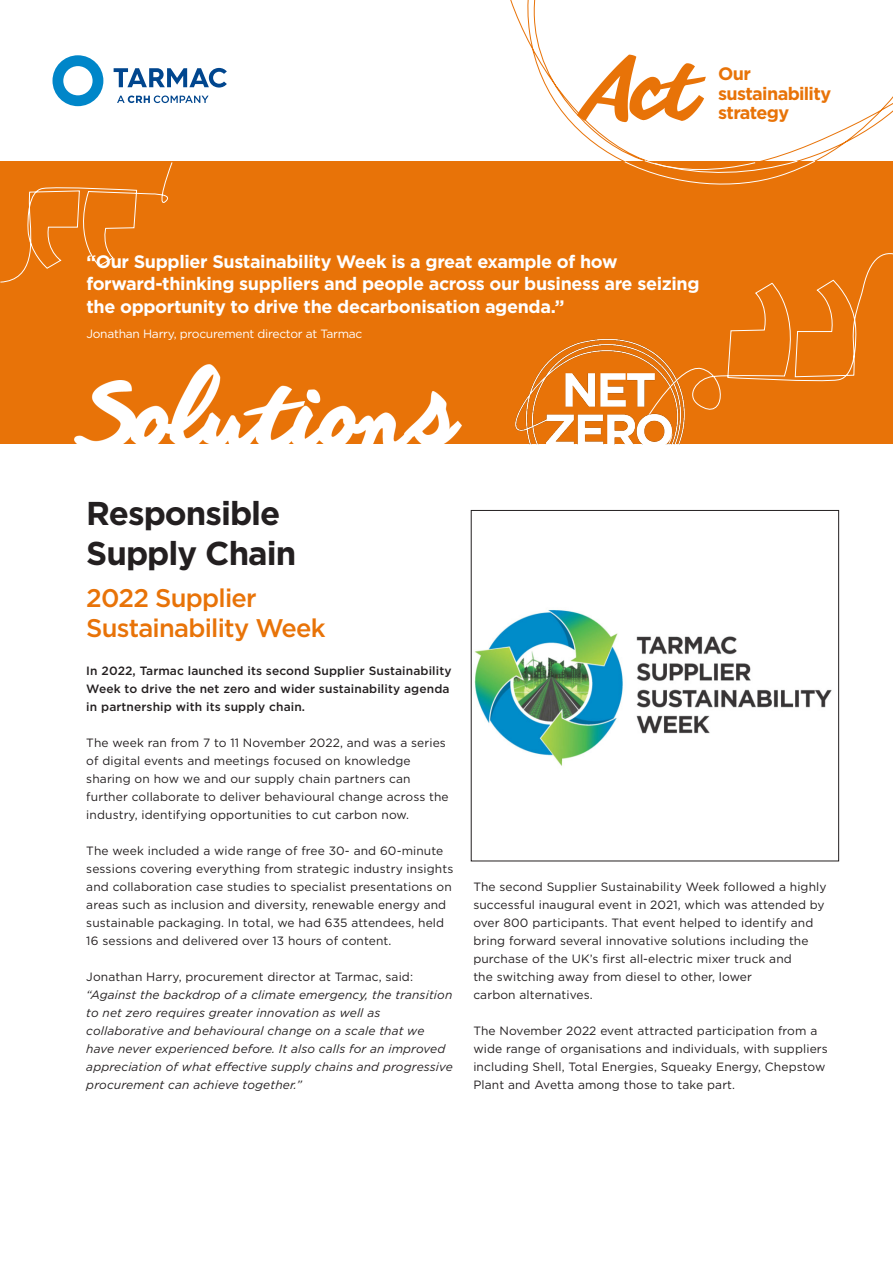
<style>
.page{position:relative;width:893px;height:1263px;background:#fff}
.page>*{position:absolute;margin:0;border:0;box-sizing:border-box;transform-origin:0 0}
.t1{font:700 33px/40.3px "Gotham";letter-spacing:-.03em;color:#231f20}
.t2{font:500 25.5px/30px "Gotham";letter-spacing:-.03em;color:#e87308}
.t3{font:700 18px/22.5px "Gotham";letter-spacing:-.02em;color:#fff}
.t4{font:700 18px/19.5px "Gotham";letter-spacing:-.035em;color:#e87308}
.t5{font:12px/18px "Gotham";letter-spacing:.01em;color:#231f20}
.t6{font:italic 12px/18px "Gotham";letter-spacing:.01em;color:#231f20}
.t7{font:500 12px/18px "Gotham";letter-spacing:.01em;color:#231f20}
.t8{font:12px "Gotham";letter-spacing:-.02em;color:#fff}
.s1{font-style:normal}
</style>
<div class="page">
<div style="left:0;top:162px;width:893px;height:282px;background:#e87308"></div>
<img style="left:74px;top:364px;width:388px;height:80px">
<svg style="left:52px;top:55px;width:51px;height:51px"></svg>
<img style="left:474px;top:610px;width:358px;height:156px">
<div style="left:471px;top:510px;width:368px;height:351px;border:1px solid #231f20"></div>
<svg style="left:0;top:161px;width:137px;height:122px"></svg>
<svg style="left:689px;top:253px;width:204px;height:157px"></svg>
<img style="left:515px;top:338px;width:174px;height:106px">
<svg style="left:103px;top:0;width:790px;height:204px"></svg>
<svg style="left:624px;top:160px;width:192px;height:30px"></svg>
<p class="t4" style="left:718px;top:64px;width:115px">Our sustainability strategy</p>
<p class="t3" style="left:86px;top:250px;width:615px">“Our Supplier Sustainability Week is a great example of how forward-thinking suppliers and people across our business are seizing the opportunity to drive the decarbonisation agenda.”</p>
<p class="t8" style="left:86px;top:326px;width:278px">Jonathan Harry, procurement director at Tarmac</p>
<p class="t1" style="left:86px;top:493px;width:211px">Responsible<br>Supply Chain</p>
<p class="t2" style="left:86px;top:583px;width:241px">2022 Supplier<br>Sustainability Week</p>
<p class="t7" style="left:86px;top:661px;width:367px">In 2022, Tarmac launched its second Supplier Sustainability<br>Week to drive the net zero and wider sustainability agenda in partnership with its supply chain.</p>
<p class="t5" style="left:86px;top:733px;width:364px">The week ran from 7 to 11 November 2022, and was a series of digital events and meetings focused on knowledge sharing on how we and our supply chain partners can further collaborate to deliver behavioural change across the industry, identifying opportunities to cut carbon now.</p>
<p class="t5" style="left:86px;top:841px;width:368px">The week included a wide range of free 30- and 60-minute sessions covering everything from strategic industry insights and collaboration case studies to specialist presentations on areas such as inclusion and diversity, renewable energy and sustainable packaging. In total, we had 635 attendees, held 16 sessions and delivered over 13 hours of content.</p>
<p class="t6" style="left:86px;top:967px;width:368px"><span class="s1">Jonathan Harry, procurement director at Tarmac, said: </span>“Against the backdrop of a climate emergency, the transition to net zero requires greater innovation as well as collaborative and behavioural change on a scale that we have never experienced before. It also calls for an improved appreciation of what effective supply chains and progressive procurement can achieve together.”</p>
<p class="t5" style="left:473px;top:877px;width:355px">The second Supplier Sustainability Week followed a highly successful inaugural event in 2021, which was attended by over 800 participants. That event helped to identify and bring forward several innovative solutions including the purchase of the UK’s first all-electric mixer truck and<br>the switching away from diesel to other, lower<br>carbon alternatives.</p>
<p class="t5" style="left:473px;top:1021px;width:356px">The November 2022 event attracted participation from a wide range of organisations and individuals, with suppliers including Shell, Total Energies, Squeaky Energy, Chepstow Plant and Avetta among those to take part.</p>
</div>
